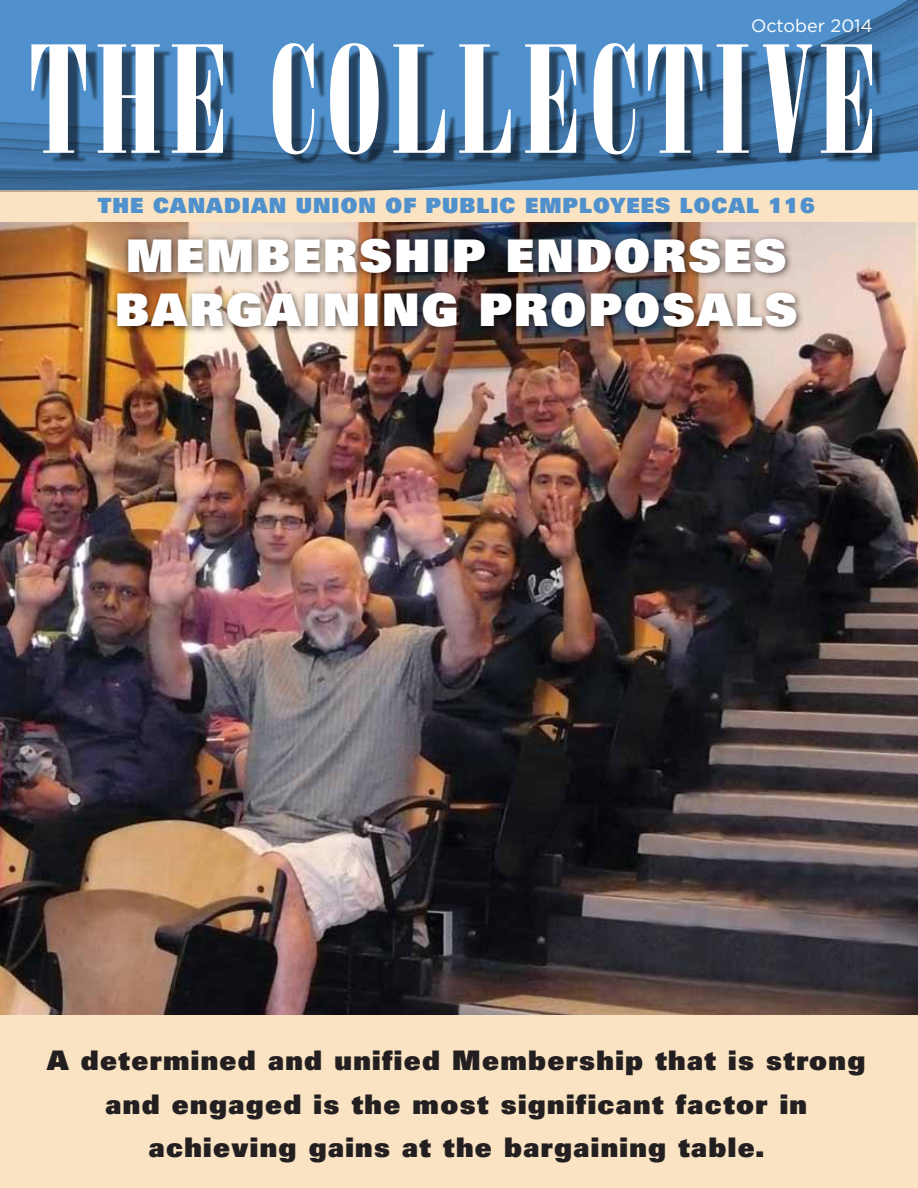
<style>
.page{position:relative;width:918px;height:1188px;background:#fff}
.page>*{position:absolute;margin:0;border:0;box-sizing:border-box;transform-origin:0 0}
.t1{font:150px "Bodoni Poster Compressed";letter-spacing:.05em;color:#fff}
.t2{font:900 45px/54px "Univers";letter-spacing:.05em;color:#fff}
.t3{font:900 27px/43.5px "Univers";letter-spacing:.05em;color:#231f20;text-align:center}
.t4{font:900 21px "Univers";letter-spacing:.05em;color:#5091cd}
.t5{font:18px "Gotham";color:#fff}
</style>
<div class="page">
<img style="left:0;top:247px;width:918px;height:768px">
<div style="left:0;top:1015px;width:918px;height:173px;background:#f9e3c2"></div>
<img style="left:107px;top:247px;width:703px;height:101px">
<img style="left:0;top:0;width:918px;height:247px">
<p class="t5" style="left:751px;top:14px;width:123px">October 2014</p>
<h1 class="t1" style="left:30px;top:13px;width:849px">THE COLLECTIVE</h1>
<p class="t4" style="left:98px;top:192px;width:719px">THE CANADIAN UNION OF PUBLIC EMPLOYEES LOCAL 116</p>
<h2 class="t2" style="left:115px;top:228px;width:684px">MEMBERSHIP ENDORSES<br>BARGAINING PROPOSALS</h2>
<p class="t3" style="left:47px;top:1038px;width:820px">A determined and unified Membership that is strong and engaged is the most significant factor in achieving gains at the bargaining table.</p>
</div>
